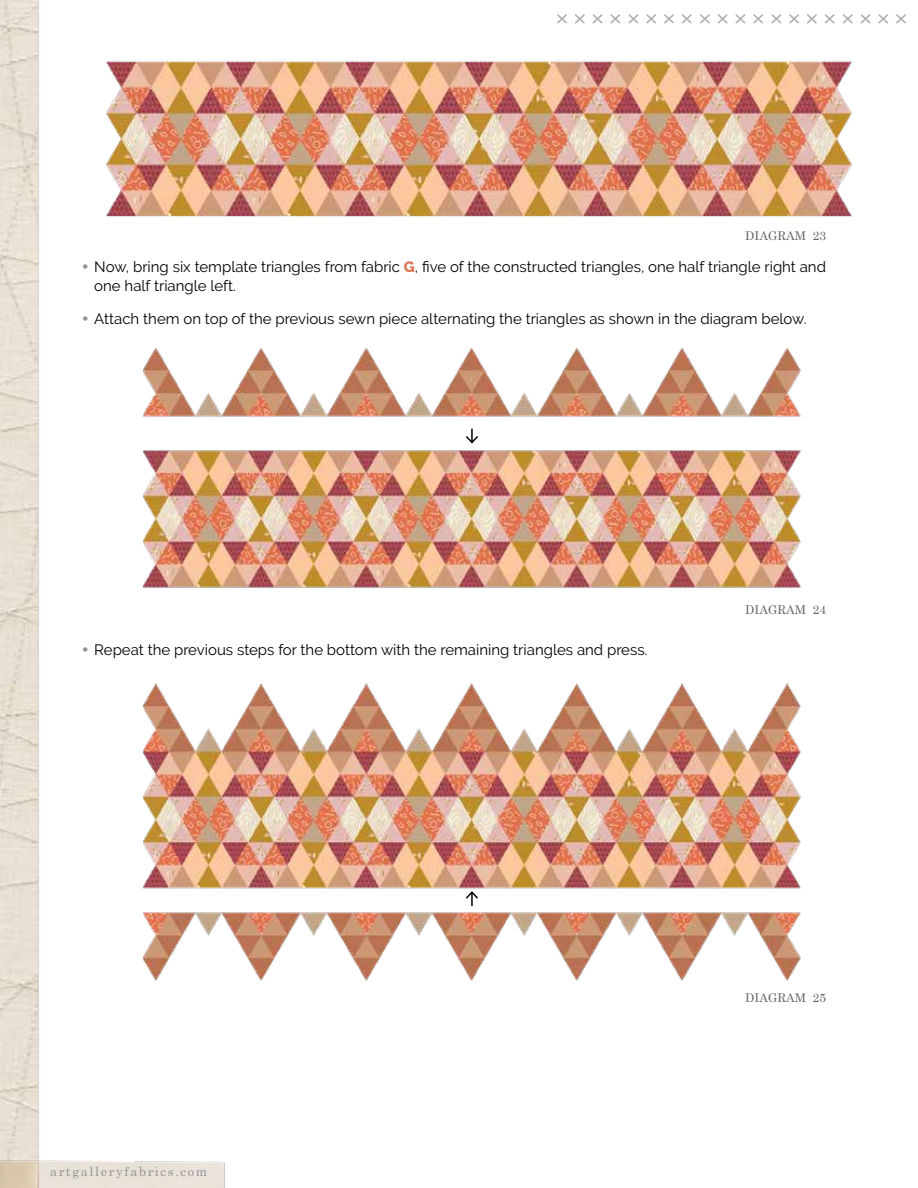
<style>
.page{position:relative;width:918px;height:1188px;background:#fff}
.page>*{position:absolute;margin:0;border:0;box-sizing:border-box;transform-origin:0 0}
.t1{font:15px/18.9px "Raleway";color:#000}
.t2{font:12.75px "Century Schoolbook";letter-spacing:.125em;color:#939494}
.t3{font:12px "Century Schoolbook";color:#636466}
.s1{font-family:"Century Gothic";color:#939598}
.s2{font-weight:800;color:#de7354}
</style>
<div class="page">
<img style="left:0;top:0;width:39px;height:1154px">
<img style="left:0;top:1154px;width:225px;height:34px">
<svg style="left:557px;top:14px;width:349px;height:10px"></svg>
<img style="left:106px;top:61px;width:746px;height:156px">
<img style="left:144px;top:347px;width:656px;height:241px">
<img style="left:144px;top:683px;width:656px;height:298px">
<img style="left:464px;top:61px;width:33px;height:920px">
<p class="t3" style="left:745px;top:226px;width:82px">DIAGRAM 23</p>
<p class="t1" style="left:94px;top:258px;width:733px;text-indent:-14px"><span class="s1">•</span> Now, bring six template triangles from fabric <span class="s2">G</span>, five of the constructed triangles, one half triangle right and one half triangle left.</p>
<p class="t1" style="left:81px;top:309px;width:727px"><span class="s1">•</span> Attach them on top of the previous sewn piece alternating the triangles as shown in the diagram below.</p>
<p class="t1" style="left:81px;top:640px;width:568px"><span class="s1">•</span> Repeat the previous steps for the bottom with the remaining triangles and press.</p>
<p class="t3" style="left:745px;top:600px;width:82px">DIAGRAM 24</p>
<p class="t2" style="left:50px;top:1161px;width:159px">artgalleryfabrics.com</p>
<p class="t3" style="left:745px;top:988px;width:82px">DIAGRAM 25</p>
</div>
